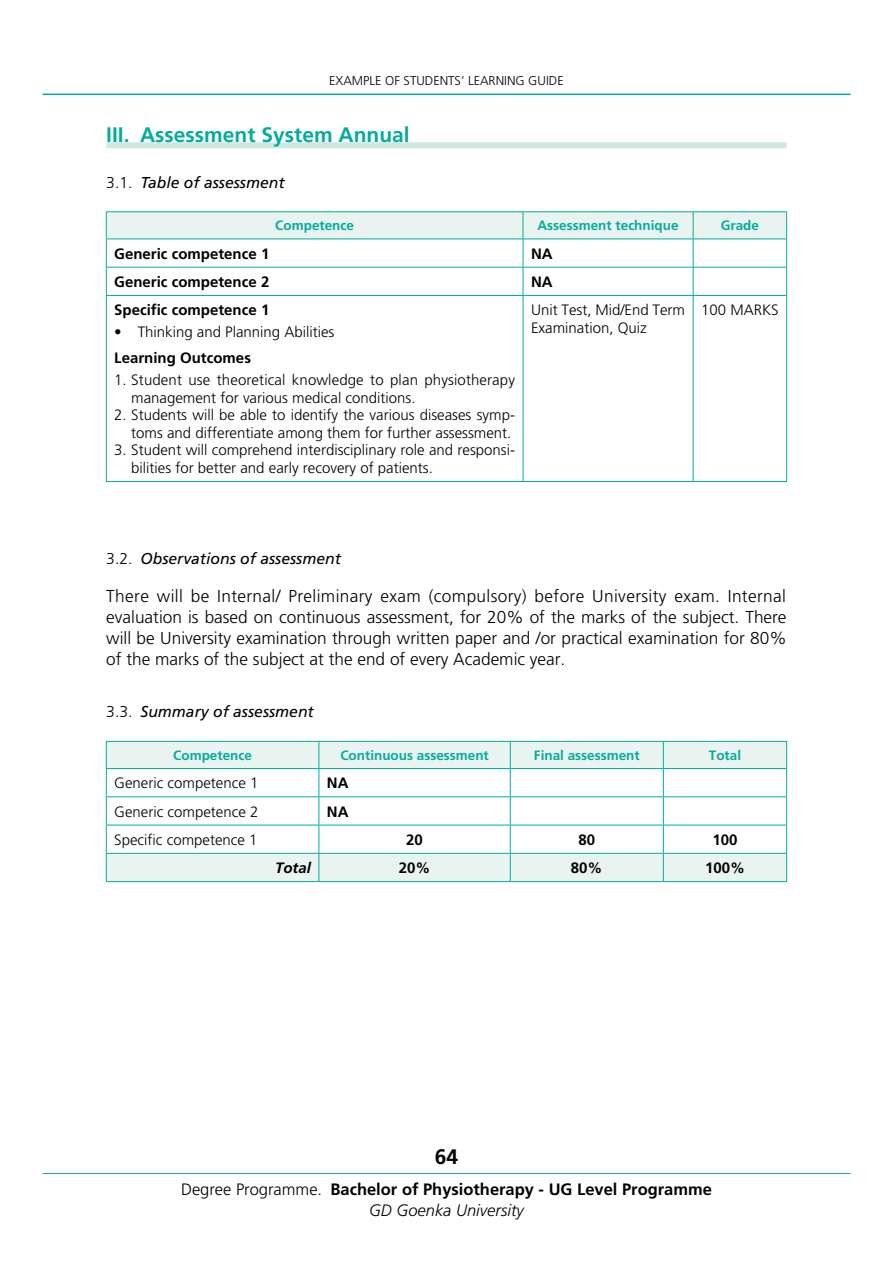
<style>
.page{position:relative;width:893px;height:1263px;background:#fff}
.page>*{position:absolute;margin:0;border:0;box-sizing:border-box;transform-origin:0 0}
.t1{font:700 21px "Frutiger LT Std";color:#03ac9e}
.t2{font:700 21px "Frutiger LT Std";color:#000}
.t3{font:300 17.25px/20.9px "Frutiger LT Std";color:#000;text-align:justify}
.t4{font:700 16.5px/21px "Frutiger LT Std";color:#000;text-align:center}
.t5{font:italic 15.75px "Frutiger LT Std";color:#000}
.t6{font:300 15px/17.5px "Frutiger LT Std";color:#000}
.t7{font:700 15px "Frutiger LT Std";color:#000}
.t8{font:italic 700 15px "Frutiger LT Std";color:#000}
.t9{font:700 13.5px "Frutiger LT Std";color:#03ac9e}
.t10{font:300 12.75px "Frutiger LT Std";color:#000}
.s1{font-weight:300;font-style:normal}
.s2{font-weight:300}
.s3{font-weight:300;font-style:italic}
</style>
<div class="page">
<hr style="left:43px;top:94px;width:807px;height:1px;background:#03ac9e">
<hr style="left:43px;top:1173px;width:807px;height:1px;background:#03ac9e">
<div style="left:106px;top:142px;width:681px;height:6px;background:#cee8e2"></div>
<hr style="left:106px;top:211px;width:417px;height:1px;background:#03ac9e">
<hr style="left:523px;top:211px;width:170px;height:1px;background:#03ac9e">
<hr style="left:693px;top:211px;width:94px;height:1px;background:#03ac9e">
<svg style="left:106px;top:212px;width:681px;height:83px"></svg>
<hr style="left:106px;top:295px;width:417px;height:1px;background:#03ac9e">
<hr style="left:106px;top:296px;width:1px;height:185px;background:#03ac9e">
<hr style="left:523px;top:295px;width:170px;height:1px;background:#03ac9e">
<hr style="left:523px;top:296px;width:1px;height:185px;background:#03ac9e">
<hr style="left:693px;top:295px;width:94px;height:1px;background:#03ac9e">
<hr style="left:693px;top:296px;width:1px;height:185px;background:#03ac9e">
<hr style="left:786px;top:296px;width:1px;height:185px;background:#03ac9e">
<hr style="left:106px;top:481px;width:417px;height:1px;background:#03ac9e">
<hr style="left:523px;top:481px;width:170px;height:1px;background:#03ac9e">
<hr style="left:693px;top:481px;width:94px;height:1px;background:#03ac9e">
<svg style="left:107px;top:742px;width:679px;height:139px"></svg>
<hr style="left:106px;top:741px;width:213px;height:1px;background:#03ac9e">
<hr style="left:319px;top:741px;width:191px;height:1px;background:#03ac9e">
<hr style="left:510px;top:741px;width:153px;height:1px;background:#03ac9e">
<hr style="left:663px;top:741px;width:124px;height:1px;background:#03ac9e">
<hr style="left:106px;top:768px;width:213px;height:1px;background:#03ac9e">
<hr style="left:319px;top:768px;width:191px;height:1px;background:#03ac9e">
<hr style="left:510px;top:768px;width:153px;height:1px;background:#03ac9e">
<hr style="left:663px;top:768px;width:124px;height:1px;background:#03ac9e">
<hr style="left:106px;top:796px;width:213px;height:1px;background:#03ac9e">
<hr style="left:319px;top:796px;width:191px;height:1px;background:#03ac9e">
<hr style="left:510px;top:796px;width:153px;height:1px;background:#03ac9e">
<hr style="left:663px;top:796px;width:124px;height:1px;background:#03ac9e">
<hr style="left:106px;top:825px;width:213px;height:1px;background:#03ac9e">
<hr style="left:319px;top:825px;width:191px;height:1px;background:#03ac9e">
<hr style="left:510px;top:825px;width:153px;height:1px;background:#03ac9e">
<hr style="left:663px;top:825px;width:124px;height:1px;background:#03ac9e">
<hr style="left:106px;top:853px;width:213px;height:1px;background:#03ac9e">
<svg style="left:106px;top:742px;width:1px;height:139px"></svg>
<hr style="left:319px;top:853px;width:191px;height:1px;background:#03ac9e">
<svg style="left:319px;top:742px;width:1px;height:139px"></svg>
<hr style="left:510px;top:853px;width:153px;height:1px;background:#03ac9e">
<svg style="left:510px;top:742px;width:1px;height:139px"></svg>
<hr style="left:663px;top:853px;width:124px;height:1px;background:#03ac9e">
<svg style="left:663px;top:742px;width:1px;height:139px"></svg>
<svg style="left:786px;top:742px;width:1px;height:139px"></svg>
<hr style="left:106px;top:881px;width:213px;height:1px;background:#03ac9e">
<hr style="left:319px;top:881px;width:191px;height:1px;background:#03ac9e">
<hr style="left:510px;top:881px;width:153px;height:1px;background:#03ac9e">
<hr style="left:663px;top:881px;width:124px;height:1px;background:#03ac9e">
<p class="t10" style="left:329px;top:73px;width:23px">Example</p>
<p class="t10" style="left:385px;top:73px;width:33px">of Students</p>
<p class="t10" style="left:461px;top:73px;width:21px">’ Learning</p>
<p class="t10" style="left:528px;top:73px;width:17px">Guide</p>
<h1 class="t1" style="left:106px;top:123px;width:305px">III. Assessment System Annual</h1>
<p class="t5" style="left:106px;top:173px;width:180px"><span class="s1">3.1.</span> Table of assessment</p>
<p class="t9" style="left:275px;top:218px;width:80px">Competence</p>
<p class="t9" style="left:538px;top:218px;width:142px">Assessment technique</p>
<p class="t9" style="left:721px;top:218px;width:40px">Grade</p>
<p class="t7" style="left:114px;top:245px;width:157px">Generic competence 1</p>
<p class="t7" style="left:531px;top:245px;width:23px">NA</p>
<p class="t7" style="left:114px;top:273px;width:157px">Generic competence 2</p>
<p class="t7" style="left:531px;top:273px;width:23px">NA</p>
<p class="t7" style="left:114px;top:301px;width:157px">Specific competence 1</p>
<p class="t6" style="left:114px;top:323px;width:222px">• Thinking and Planning Abilities</p>
<p class="t7" style="left:114px;top:349px;width:138px">Learning Outcomes</p>
<p class="t6" style="left:131px;top:371px;width:385px;text-indent:-17px">1. Student use theoretical knowledge to plan physiotherapy management for various medical conditions.</p>
<p class="t6" style="left:114px;top:406px;width:402px;text-align:right">2. Students will be able to identify the various diseases symp&shy;toms and differentiate among them for further assessment.</p>
<p class="t6" style="left:131px;top:442px;width:385px;text-indent:-17px">3. Student will comprehend interdisciplinary role and responsi&shy;bilities for better and early recovery of patients.</p>
<p class="t6" style="left:531px;top:301px;width:156px">Unit Test, Mid/End Term<br>Examination, Quiz</p>
<p class="t6" style="left:701px;top:301px;width:79px">100 MARKS</p>
<p class="t5" style="left:106px;top:549px;width:236px"><span class="s1">3.2.</span> Observations of assessment</p>
<p class="t3" style="left:106px;top:586px;width:682px">There will be Internal/ Preliminary exam (compulsory) before University exam. Internal evaluation is based on continuous assessment, for 20% of the marks of the subject. There will be University examination through written paper and /or practical examination for 80% of the marks of the subject at the end of every Academic year.</p>
<p class="t5" style="left:106px;top:703px;width:209px"><span class="s1">3.3.</span> Summary of assessment</p>
<p class="t9" style="left:173px;top:747px;width:80px">Competence</p>
<p class="t9" style="left:340px;top:747px;width:150px">Continuous assessment</p>
<p class="t9" style="left:534px;top:747px;width:107px">Final assessment</p>
<p class="t9" style="left:709px;top:747px;width:34px">Total</p>
<p class="t6" style="left:114px;top:774px;width:146px">Generic competence 1</p>
<p class="t7" style="left:327px;top:774px;width:23px">NA</p>
<p class="t6" style="left:114px;top:803px;width:146px">Generic competence 2</p>
<p class="t7" style="left:327px;top:802px;width:23px">NA</p>
<p class="t6" style="left:114px;top:831px;width:145px">Specific competence 1</p>
<p class="t7" style="left:406px;top:831px;width:18px">20</p>
<p class="t7" style="left:578px;top:831px;width:18px">80</p>
<p class="t7" style="left:712px;top:831px;width:27px">100</p>
<p class="t8" style="left:275px;top:859px;width:37px">Total</p>
<p class="t7" style="left:399px;top:859px;width:33px">20%</p>
<p class="t7" style="left:571px;top:859px;width:33px">80%</p>
<p class="t7" style="left:705px;top:859px;width:42px">100%</p>
<h1 class="t2" style="left:435px;top:1144px;width:25px">64</h1>
<p class="t4" style="left:181px;top:1179px;width:532px"><span class="s2">Degree Programme.</span> Bachelor of Physiotherapy - UG Level Programme<br><span class="s3">GD Goenka University</span></p>
</div>
